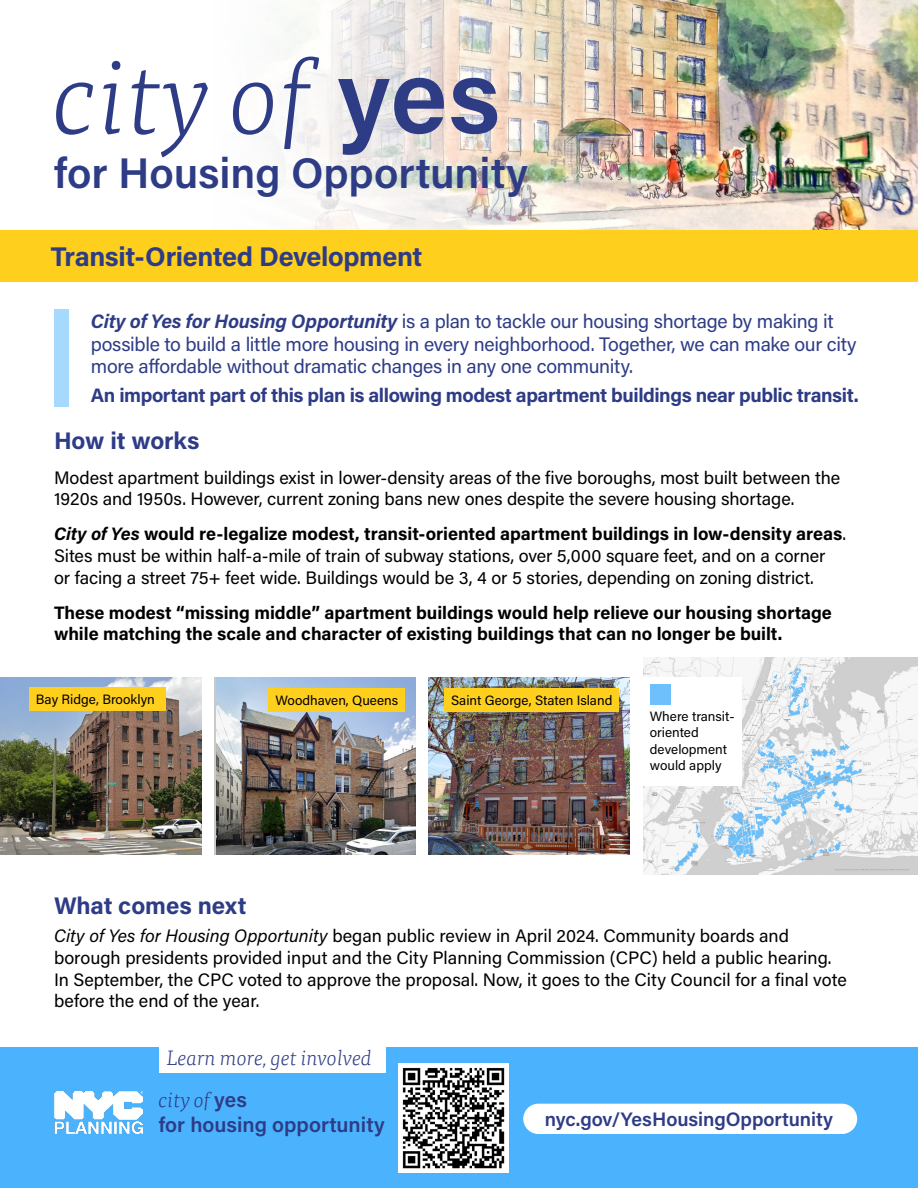
<style>
.page{position:relative;width:918px;height:1188px;background:#fff}
.page>*{position:absolute;margin:0;border:0;box-sizing:border-box;transform-origin:0 0}
.t1{font:italic 300 104.85px "Tisa Pro";color:#2e3c86}
.t2{font:600 42.75px "Acumin Pro";color:#2e3c86}
.t3{font:700 27px "Acumin Pro";letter-spacing:-.015em;color:#2e3c86}
.t4{font:700 24px "Acumin Pro";color:#2e3c86}
.t5{font:italic 300 21px "Tisa Pro";color:#2e3c86}
.t6{font:21px "Acumin Variable Concept";color:#2e3c86}
.t7{font:19.5px/22.5px "Acumin Pro";letter-spacing:-.015em;color:#2e3c86}
.t8{font:700 19.5px "Acumin Pro";letter-spacing:-.025em;color:#2e3c86}
.t9{font:19.5px "Acumin Variable Concept";letter-spacing:-.005em;color:#2e3c86}
.t10{font:18px/21.6px "Acumin Pro";letter-spacing:-.005em;color:#000}
.t11{font:700 18px/21.6px "Acumin Pro";color:#000}
.t12{font:13.5px/16.2px "Acumin Pro";color:#000}
.s1{font-family:"Acumin Pro";font-weight:600;font-style:normal}
.s2{font-weight:700;font-style:italic}
.s3{font-weight:700}
.s4{font-style:italic}
</style>
<div class="page">
<img style="left:265px;top:0;width:653px;height:230px">
<div style="left:0;top:1048px;width:918px;height:140px;background:#4bb3fd"></div>
<img style="left:54px;top:1092px;width:88px;height:42px">
<div style="left:159px;top:1042px;width:226px;height:31px;background:#fff"></div>
<div style="left:523px;top:1104px;width:334px;height:30px;background:#fff;border-radius:15px"></div>
<img style="left:399px;top:1063px;width:110px;height:110px">
<div style="left:0;top:230px;width:918px;height:52px;background:#ffcf1e"></div>
<img style="left:643px;top:658px;width:275px;height:216px">
<img style="left:0;top:677px;width:201px;height:177px">
<img style="left:217px;top:677px;width:198px;height:177px">
<img style="left:429px;top:677px;width:201px;height:177px">
<div style="left:643px;top:677px;width:98px;height:108px;background:#fff"></div>
<div style="left:650px;top:684px;width:20px;height:20px;background:#6dc0fb"></div>
<div style="left:29px;top:687px;width:137px;height:24px;background:#ffcf1e"></div>
<div style="left:269px;top:688px;width:136px;height:23px;background:#ffcf1e"></div>
<div style="left:444px;top:688px;width:175px;height:23px;background:#ffcf1e"></div>
<div style="left:55px;top:309px;width:14px;height:98px;background:#a5d9fe"></div>
<h1 class="t1" style="left:54px;top:24px;width:448px">city of <span class="s1">yes</span></h1>
<h2 class="t2" style="left:54px;top:143px;width:476px">for Housing Opportunity</h2>
<h3 class="t3" style="left:51px;top:238px;width:373px">Transit-Oriented Development</h3>
<p class="t7" style="left:91px;top:309px;width:767px"><span class="s2">City of Yes for Housing Opportunity</span> is a plan to tackle our housing shortage by making it possible to build a little more housing in every neighborhood. Together, we can make our city more affordable without dramatic changes in any one community.</p>
<p class="t8" style="left:91px;top:382px;width:769px">An important part of this plan is allowing modest apartment buildings near public transit.</p>
<h3 class="t4" style="left:54px;top:423px;width:147px">How it works</h3>
<p class="t10" style="left:54px;top:466px;width:788px">Modest apartment buildings exist in lower-density areas of the five boroughs, most built between the<br>1920s and 1950s. However, current zoning bans new ones despite the severe housing shortage.</p>
<p class="t10" style="left:54px;top:523px;width:794px"><span class="s2">City of Yes</span> <span class="s3">would re-legalize modest, transit-oriented apartment buildings in low-density areas</span>.<br>Sites must be within half-a-mile of train of subway stations, over 5,000 square feet, and on a corner<br>or facing a street 75+ feet wide. Buildings would be 3, 4 or 5 stories, depending on zoning district.</p>
<p class="t11" style="left:54px;top:601px;width:779px">These modest “missing middle” apartment buildings would help relieve our housing shortage while matching the scale and character of existing buildings that can no longer be built.</p>
<p class="t12" style="left:36px;top:691px;width:121px">Bay Ridge, Brooklyn</p>
<p class="t12" style="left:276px;top:691px;width:124px">Woodhaven, Queens</p>
<p class="t12" style="left:451px;top:691px;width:163px">Saint George, Staten Island</p>
<p class="t12" style="left:650px;top:708px;width:86px">Where transit&shy;oriented development would apply</p>
<h3 class="t4" style="left:54px;top:889px;width:194px">What comes next</h3>
<p class="t10" style="left:54px;top:924px;width:794px"><span class="s4">City of Yes for Housing Opportunity</span> began public review in April 2024. Community boards and borough presidents provided input and the City Planning Commission (CPC) held a public hearing.<br>In September, the CPC voted to approve the proposal. Now, it goes to the City Council for a final vote before the end of the year.</p>
<p class="t5" style="left:167px;top:1043px;width:207px">Learn more, get involved</p>
<p class="t5" style="left:159px;top:1085px;width:90px">city of <span class="s1">yes</span></p>
<p class="t6" style="left:159px;top:1110px;width:227px">for housing opportunity</p>
<p class="t9" style="left:545px;top:1106px;width:290px">nyc.gov/YesHousingOpportunity</p>
</div>
